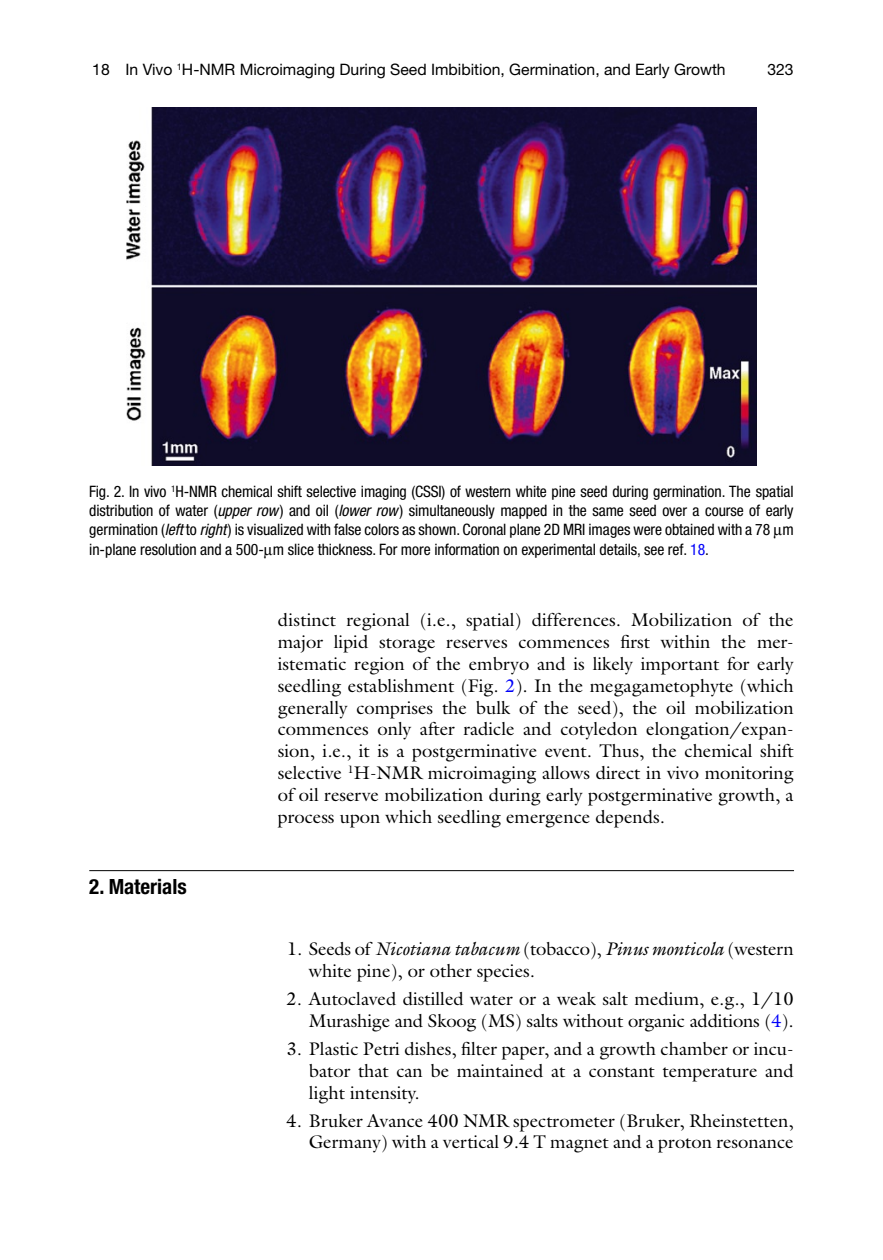
<style>
.page{position:relative;width:883px;height:1260px;background:#fff}
.page>*{position:absolute;margin:0;border:0;box-sizing:border-box;transform-origin:0 0}
.t1{font:700 condensed 21px "Helvetica Neue";color:#000}
.t2{font:18.38px/21.9px "Galliard";color:#000;text-align:justify}
.t3{font:condensed 15.75px/19.2px "Helvetica Neue";letter-spacing:-.005em;color:#000;text-align:justify}
.t4{font:15.75px "Helvetica Neue";color:#000}
.s1{font-style:italic}
.s2{color:#0000fa}
</style>
<div class="page">
<hr style="left:89px;top:870px;width:705px;height:1px;background:#000">
<img style="left:126px;top:107px;width:630px;height:358px">
<p class="t4" style="left:92px;top:60px;width:635px">18 In Vivo <sup>1</sup>H-NMR Microimaging During Seed Imbibition, Germination, and Early Growth</p>
<p class="t4" style="left:767px;top:60px;width:28px">323</p>
<p class="t3" style="left:89px;top:482px;width:706px">Fig. 2. In vivo <sup>1</sup>H-NMR chemical shift selective imaging (CSSI) of western white pine seed during germination. The spatial distribution of water (<span class="s1">upper row</span>) and oil (<span class="s1">lower row</span>) simultaneously mapped in the same seed over a course of early germination (<span class="s1">left</span> to <span class="s1">right</span>) is visualized with false colors as shown. Coronal plane 2D MRI images were obtained with a 78 m in-plane resolution and a 500- m slice thickness. For more information on experimental details, see ref. <span class="s2">18</span>.</p>
<p class="t1" style="left:89px;top:874px;width:99px">2. Materials</p>
<p class="t2" style="left:278px;top:609px;width:517px">distinct regional (i.e., spatial) differences. Mobilization of the major lipid storage reserves commences first within the mer&shy;istematic region of the embryo and is likely important for early seedling establishment (Fig. <span class="s2">2</span>). In the megagametophyte (which generally comprises the bulk of the seed), the oil mobilization commences only after radicle and cotyledon elongation/expan&shy;sion, i.e., it is a postgerminative event. Thus, the chemical shift selective <sup>1</sup>H-NMR microimaging allows direct in vivo monitoring of oil reserve mobilization during early postgerminative growth, a process upon which seedling emergence depends.</p>
<p class="t2" style="left:309px;top:938px;width:486px;text-indent:-22px">1. Seeds of <span class="s1">Nicotiana tabacum</span> (tobacco), <span class="s1">Pinus monticola</span> (western white pine), or other species.</p>
<p class="t2" style="left:287px;top:988px;width:509px;text-align:right">2. Autoclaved distilled water or a weak salt medium, e.g., 1/10<br>Murashige and Skoog (MS) salts without organic additions (<span class="s2">4</span>).</p>
<p class="t2" style="left:309px;top:1037px;width:486px;text-indent:-22px">3. Plastic Petri dishes, filter paper, and a growth chamber or incu&shy;bator that can be maintained at a constant temperature and light intensity.</p>
<p class="t2" style="left:287px;top:1109px;width:509px;text-align:right">4. Bruker Avance 400 NMR spectrometer (Bruker, Rheinstetten,<br>Germany) with a vertical 9.4 T magnet and a proton resonance</p>
</div>
